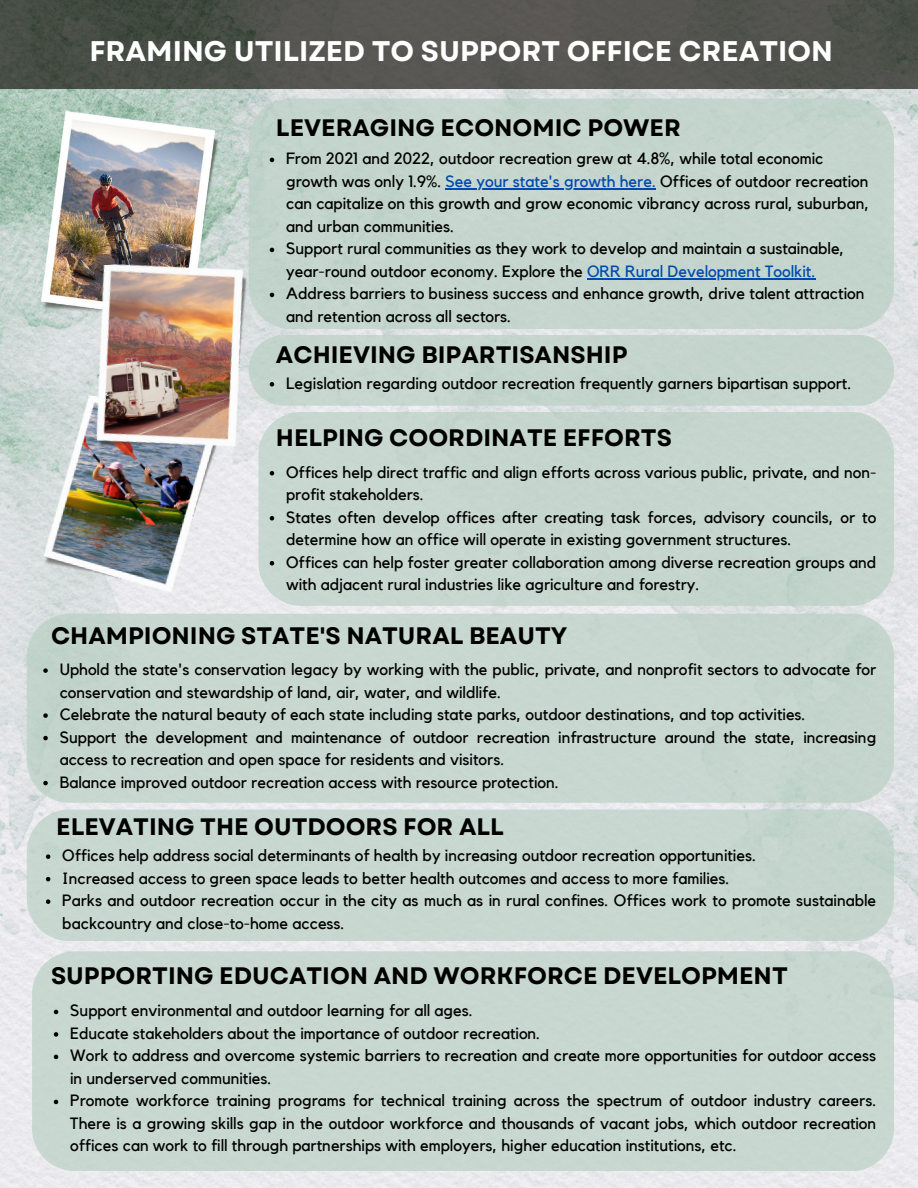
<style>
.page{position:relative;width:918px;height:1188px;background:#fff}
.page>*{position:absolute;margin:0;border:0;box-sizing:border-box;transform-origin:0 0}
.t1{font:700 28.35px "Garet";color:#fff}
.t2{font:700 23.85px "Garet";color:#000}
.t3{font:16.35px/22.5px "Kollektif";color:#000}
.s1{color:#004aad}
</style>
<div class="page">
<img style="left:0;top:88px;width:918px;height:1100px">
<img style="left:41px;top:112px;width:179px;height:208px">
<img style="left:41px;top:392px;width:183px;height:205px">
<div style="left:249px;top:99px;width:645px;height:230px;background:#c4d5ce"></div>
<svg style="left:0;top:0;width:918px;height:88px;background:#50524c"></svg>
<div style="left:258px;top:412px;width:636px;height:194px;background:#c6d6d0"></div>
<div style="left:27px;top:614px;width:867px;height:189px;background:#c7d7d0"></div>
<div style="left:27px;top:810px;width:867px;height:131px;background:#c8d7d1"></div>
<div style="left:32px;top:951px;width:862px;height:220px;background:#c8d8d1"></div>
<div style="left:262px;top:335px;width:632px;height:71px;background:#c5d5ce"></div>
<img style="left:82px;top:253px;width:180px;height:205px">
<svg style="left:270px;top:158px;width:4px;height:4px"></svg>
<hr style="left:446px;top:188px;width:210px;height:1px;background:#004aad">
<svg style="left:270px;top:248px;width:4px;height:4px"></svg>
<hr style="left:587px;top:278px;width:228px;height:1px;background:#004aad">
<svg style="left:270px;top:293px;width:4px;height:4px"></svg>
<svg style="left:270px;top:471px;width:4px;height:5px"></svg>
<svg style="left:270px;top:516px;width:4px;height:5px"></svg>
<svg style="left:270px;top:561px;width:4px;height:5px"></svg>
<svg style="left:43px;top:668px;width:5px;height:5px"></svg>
<svg style="left:43px;top:713px;width:5px;height:5px"></svg>
<svg style="left:43px;top:736px;width:5px;height:4px"></svg>
<svg style="left:43px;top:781px;width:5px;height:4px"></svg>
<svg style="left:46px;top:854px;width:4px;height:5px"></svg>
<svg style="left:46px;top:877px;width:4px;height:4px"></svg>
<svg style="left:46px;top:899px;width:4px;height:5px"></svg>
<svg style="left:54px;top:1010px;width:4px;height:4px"></svg>
<svg style="left:54px;top:1032px;width:4px;height:5px"></svg>
<svg style="left:54px;top:1055px;width:4px;height:4px"></svg>
<svg style="left:54px;top:1100px;width:4px;height:4px"></svg>
<svg style="left:270px;top:382px;width:4px;height:5px"></svg>
<p class="t1" style="left:90px;top:31px;width:745px">FRAMING UTILIZED TO SUPPORT OFFICE CREATION</p>
<p class="t2" style="left:276px;top:110px;width:406px">LEVERAGING ECONOMIC POWER</p>
<p class="t3" style="left:286px;top:148px;width:584px">From 2021 and 2022, outdoor recreation grew at 4.8%, while total economic growth was only 1.9%. <span class="s1">See your state's growth here.</span> Offices of outdoor recreation</p>
<p class="t3" style="left:286px;top:193px;width:584px">can capitalize on this growth and grow economic vibrancy across rural, suburban, and urban communities.<br>Support rural communities as they work to develop and maintain a sustainable, year-round outdoor economy. Explore the <span class="s1">ORR Rural Development Toolkit.</span></p>
<p class="t3" style="left:286px;top:283px;width:580px">Address barriers to business success and enhance growth, drive talent attraction and retention across all sectors.</p>
<p class="t2" style="left:276px;top:337px;width:353px">ACHIEVING BIPARTISANSHIP</p>
<p class="t3" style="left:286px;top:372px;width:567px">Legislation regarding outdoor recreation frequently garners bipartisan support.</p>
<p class="t2" style="left:276px;top:421px;width:398px">HELPING COORDINATE EFFORTS</p>
<p class="t3" style="left:286px;top:461px;width:592px">Offices help direct traffic and align efforts across various public, private, and non&shy;profit stakeholders.</p>
<h2 class="t3" style="left:286px;top:506px;width:592px">States often develop offices after creating task forces, advisory councils, or to determine how an office will operate in existing government structures.</h2>
<p class="t3" style="left:286px;top:551px;width:592px">Offices can help foster greater collaboration among diverse recreation groups and with adjacent rural industries like agriculture and forestry.</p>
<p class="t2" style="left:51px;top:618px;width:518px">CHAMPIONING STATE'S NATURAL BEAUTY</p>
<p class="t3" style="left:60px;top:659px;width:818px">Uphold the state's conservation legacy by working with the public, private, and nonprofit sectors to advocate for conservation and stewardship of land, air, water, and wildlife.</p>
<h2 class="t3" style="left:60px;top:704px;width:747px">Celebrate the natural beauty of each state including state parks, outdoor destinations, and top activities.</h2>
<p class="t3" style="left:60px;top:726px;width:818px">Support the development and maintenance of outdoor recreation infrastructure around the state, increasing access to recreation and open space for residents and visitors.</p>
<p class="t3" style="left:60px;top:771px;width:500px">Balance improved outdoor recreation access with resource protection.</p>
<p class="t2" style="left:56px;top:810px;width:449px">ELEVATING THE OUTDOORS FOR ALL</p>
<p class="t3" style="left:62px;top:845px;width:695px">Offices help address social determinants of health by increasing outdoor recreation opportunities.</p>
<h2 class="t3" style="left:62px;top:867px;width:668px">Increased access to green space leads to better health outcomes and access to more families.</h2>
<p class="t3" style="left:62px;top:890px;width:815px">Parks and outdoor recreation occur in the city as much as in rural confines. Offices work to promote sustainable backcountry and close-to-home access.</p>
<p class="t2" style="left:51px;top:958px;width:738px">SUPPORTING EDUCATION AND WORKFORCE DEVELOPMENT</p>
<p class="t3" style="left:70px;top:1000px;width:404px">Support environmental and outdoor learning for all ages.</p>
<h2 class="t3" style="left:70px;top:1023px;width:471px">Educate stakeholders about the importance of outdoor recreation.</h2>
<p class="t3" style="left:70px;top:1045px;width:808px">Work to address and overcome systemic barriers to recreation and create more opportunities for outdoor access in underserved communities.</p>
<p class="t3" style="left:70px;top:1090px;width:808px;text-align:justify">Promote workforce training programs for technical training across the spectrum of outdoor industry careers.<br>There is a growing skills gap in the outdoor workforce and thousands of vacant jobs, which outdoor recreation offices can work to fill through partnerships with employers, higher education institutions, etc.</p>
</div>
